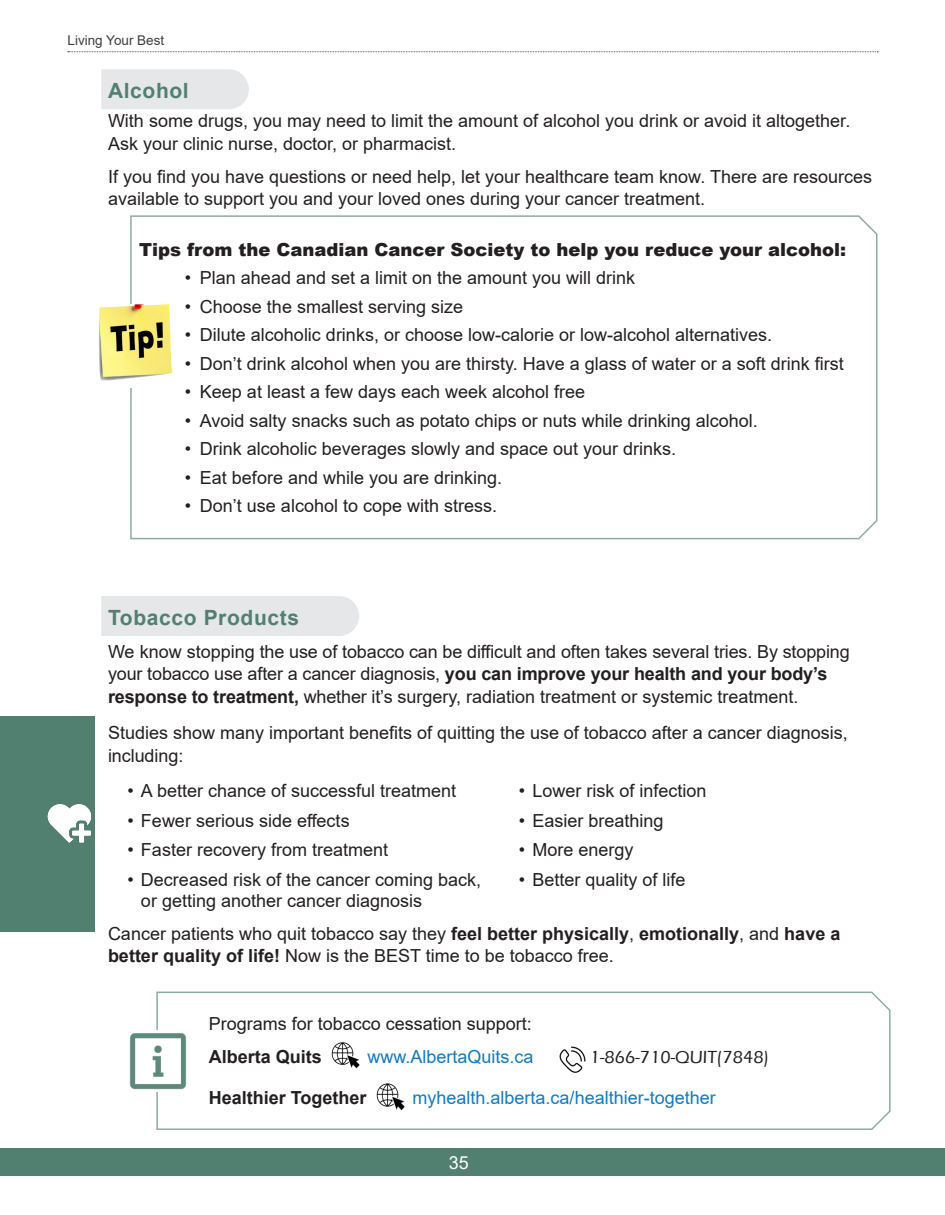
<style>
.page{position:relative;width:945px;height:1215px;background:#fff}
.page>*{position:absolute;margin:0;border:0;box-sizing:border-box;transform-origin:0 0}
.t1{font:700 21px "Arial";letter-spacing:.03em;color:#517f70}
.t2{font:18px/22.5px "Arial";color:#231f20}
.t3{font:900 18px "Arial";color:#231f20}
.t4{font:18px "Arial";color:#127ac0}
.t5{font:700 18px "Arial";color:#231f20}
.t6{font:500 18px "Eras ITC";color:#231f20}
.t7{font:18px "Arial";color:#fff}
.t8{font:13.5px "Arial";color:#3e3e3f}
.s1{font-weight:700}
</style>
<div class="page">
<div style="left:0;top:1148px;width:932px;height:28px;background:#517f70"></div>
<svg style="left:68px;top:51px;width:810px;height:1px"></svg>
<div style="left:932px;top:1148px;width:13px;height:28px;background:#517f70"></div>
<div style="left:0;top:716px;width:94px;height:216px;background:#517f70"></div>
<img style="left:47px;top:796px;width:48px;height:54px">
<div style="left:101px;top:69px;width:148px;height:40px;background:#e6e7e9"></div>
<div style="left:101px;top:596px;width:258px;height:40px;background:#e6e7e9"></div>
<svg style="left:130px;top:215px;width:748px;height:325px"></svg>
<div style="left:94px;top:304px;width:82px;height:84px;background:#fff"></div>
<img style="left:99px;top:304px;width:73px;height:77px">
<svg style="left:156px;top:991px;width:735px;height:139px"></svg>
<div style="left:121px;top:1031px;width:74px;height:61px;background:#fff"></div>
<img style="left:130px;top:1033px;width:56px;height:57px">
<p class="t8" style="left:68px;top:31px;width:98px">Living Your Best</p>
<p class="t1" style="left:108px;top:76px;width:82px">Alcohol</p>
<p class="t2" style="left:108px;top:110px;width:744px">With some drugs, you may need to limit the amount of alcohol you drink or avoid it altogether.<br>Ask your clinic nurse, doctor, or pharmacist.</p>
<p class="t2" style="left:108px;top:165px;width:766px">If you find you have questions or need help, let your healthcare team know. There are resources available to support you and your loved ones during your cancer treatment.</p>
<p class="t3" style="left:139px;top:236px;width:709px">Tips from the Canadian Cancer Society to help you reduce your alcohol:</p>
<p class="t2" style="left:185px;top:266px;width:452px">• Plan ahead and set a limit on the amount you will drink</p>
<p class="t2" style="left:185px;top:295px;width:280px">• Choose the smallest serving size</p>
<p class="t2" style="left:185px;top:323px;width:589px">• Dilute alcoholic drinks, or choose low-calorie or low-alcohol alternatives.</p>
<p class="t2" style="left:185px;top:352px;width:660px">• Don’t drink alcohol when you are thirsty. Have a glass of water or a soft drink first</p>
<p class="t2" style="left:185px;top:380px;width:402px">• Keep at least a few days each week alcohol free</p>
<p class="t2" style="left:185px;top:409px;width:574px">• Avoid salty snacks such as potato chips or nuts while drinking alcohol.</p>
<p class="t2" style="left:185px;top:437px;width:493px">• Drink alcoholic beverages slowly and space out your drinks.</p>
<p class="t2" style="left:185px;top:466px;width:319px">• Eat before and while you are drinking.</p>
<p class="t2" style="left:185px;top:494px;width:314px">• Don’t use alcohol to cope with stress.</p>
<p class="t1" style="left:108px;top:603px;width:193px">Tobacco Products</p>
<p class="t2" style="left:108px;top:640px;width:743px">We know stopping the use of tobacco can be difficult and often takes several tries. By stopping your tobacco use after a cancer diagnosis, <span class="s1">you can improve your health and your body’s response to treatment,</span> whether it’s surgery, radiation treatment or systemic treatment.</p>
<p class="t2" style="left:108px;top:721px;width:741px">Studies show many important benefits of quitting the use of tobacco after a cancer diagnosis, including:</p>
<p class="t2" style="left:127px;top:780px;width:330px">• A better chance of successful treatment</p>
<p class="t2" style="left:127px;top:809px;width:224px">• Fewer serious side effects</p>
<p class="t2" style="left:127px;top:839px;width:262px">• Faster recovery from treatment</p>
<p class="t2" style="left:141px;top:869px;width:342px;line-height:21px;text-indent:-14px">• Decreased risk of the cancer coming back, or getting another cancer diagnosis</p>
<p class="t2" style="left:519px;top:780px;width:189px">• Lower risk of infection</p>
<p class="t2" style="left:519px;top:809px;width:146px">• Easier breathing</p>
<p class="t2" style="left:519px;top:839px;width:116px">• More energy</p>
<p class="t2" style="left:519px;top:868px;width:168px">• Better quality of life</p>
<p class="t2" style="left:108px;top:922px;width:734px">Cancer patients who quit tobacco say they <span class="s1">feel better physically</span>, <span class="s1">emotionally</span>, and <span class="s1">have a better quality of life!</span> Now is the BEST time to be tobacco free.</p>
<p class="t2" style="left:209px;top:1013px;width:325px">Programs for tobacco cessation support:</p>
<p class="t5" style="left:209px;top:1044px;width:115px">Alberta Quits</p>
<p class="t4" style="left:367px;top:1044px;width:168px">www.AlbertaQuits.ca</p>
<p class="t6" style="left:590px;top:1047px;width:181px">1-866-710-QUIT(7848)</p>
<p class="t5" style="left:209px;top:1085px;width:159px">Healthier Together</p>
<p class="t4" style="left:413px;top:1085px;width:305px">myhealth.alberta.ca/healthier-together</p>
<p class="t7" style="left:449px;top:1151px;width:22px">35</p>
</div>
